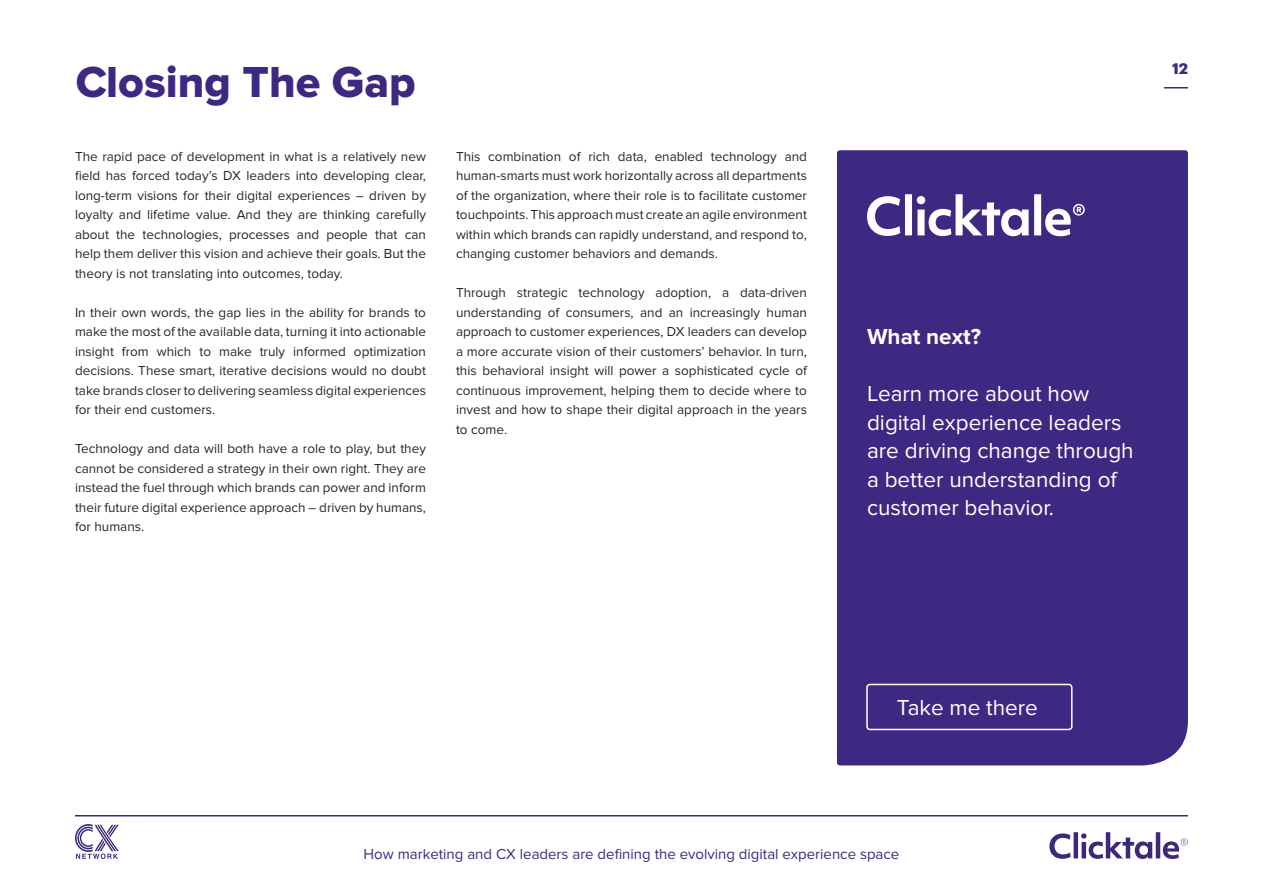
<style>
.page{position:relative;width:1263px;height:893px;background:#fff}
.page>*{position:absolute;margin:0;border:0;box-sizing:border-box;transform-origin:0 0}
.t1{font:45px "Proxima Nova Extrabld";color:#3d2982}
.t2{font:22.5px/28.5px "Proxima Nova";color:#fff}
.t3{font:700 22.5px "Proxima Nova";color:#fff}
.t4{font:15px "Proxima Nova";color:#3d2982}
.t5{font:700 15px "Graphik";color:#3d2982}
.t6{font:13.5px/19.5px "Proxima Nova";color:#262626;text-align:justify}
</style>
<div class="page">
<svg style="left:1164px;top:87px;width:24px;height:1px"></svg>
<div style="left:837px;top:150px;width:351px;height:615px;background:#3d2982"></div>
<svg style="left:867px;top:194px;width:161px;height:42px"></svg>
<svg style="left:1034px;top:194px;width:51px;height:42px"></svg>
<hr style="left:75px;top:815px;width:1113px;height:1px;background:#3d2982">
<svg style="left:84px;top:824px;width:35px;height:2px"></svg>
<svg style="left:1047px;top:829px;width:141px;height:30px"></svg>
<svg style="left:75px;top:825px;width:44px;height:34px"></svg>
<div style="left:867px;top:684px;width:205px;height:46px;background:#3d2982;border-radius:3px"></div>
<h1 class="t1" style="left:75px;top:56px;width:342px">Closing The Gap</h1>
<p class="t5" style="left:1172px;top:57px;width:17px">12</p>
<p class="t6" style="left:75px;top:147px;width:352px">The rapid pace of development in what is a relatively new field has forced today’s DX leaders into developing clear, long-term visions for their digital experiences – driven by loyalty and lifetime value. And they are thinking carefully about the technologies, processes and people that can help them deliver this vision and achieve their goals. But the theory is not translating into outcomes, today.</p>
<p class="t6" style="left:75px;top:303px;width:353px">In their own words, the gap lies in the ability for brands to make the most of the available data, turning it into actionable insight from which to make truly informed optimization decisions. These smart, iterative decisions would no doubt take brands closer to delivering seamless digital experiences for their end customers.</p>
<p class="t6" style="left:75px;top:439px;width:352px">Technology and data will both have a role to play, but they cannot be considered a strategy in their own right. They are instead the fuel through which brands can power and inform their future digital experience approach – driven by humans, for humans.</p>
<p class="t6" style="left:456px;top:147px;width:352px">This combination of rich data, enabled technology and human-smarts must work horizontally across all departments of the organization, where their role is to facilitate customer touchpoints. This approach must create an agile environment within which brands can rapidly understand, and respond to, changing customer behaviors and demands.</p>
<p class="t6" style="left:456px;top:283px;width:352px">Through strategic technology adoption, a data-driven understanding of consumers, and an increasingly human approach to customer experiences, DX leaders can develop a more accurate vision of their customers’ behavior. In turn, this behavioral insight will power a sophisticated cycle of continuous improvement, helping them to decide where to invest and how to shape their digital approach in the years to come.</p>
<h2 class="t3" style="left:867px;top:324px;width:115px">What next?</h2>
<h2 class="t2" style="left:867px;top:380px;width:268px">Learn more about how digital experience leaders are driving change through a better understanding of customer behavior.</h2>
<h2 class="t2" style="left:897px;top:693px;width:142px">Take me there</h2>
<p class="t4" style="left:364px;top:845px;width:537px">How marketing and CX leaders are defining the evolving digital experience space</p>
</div>
